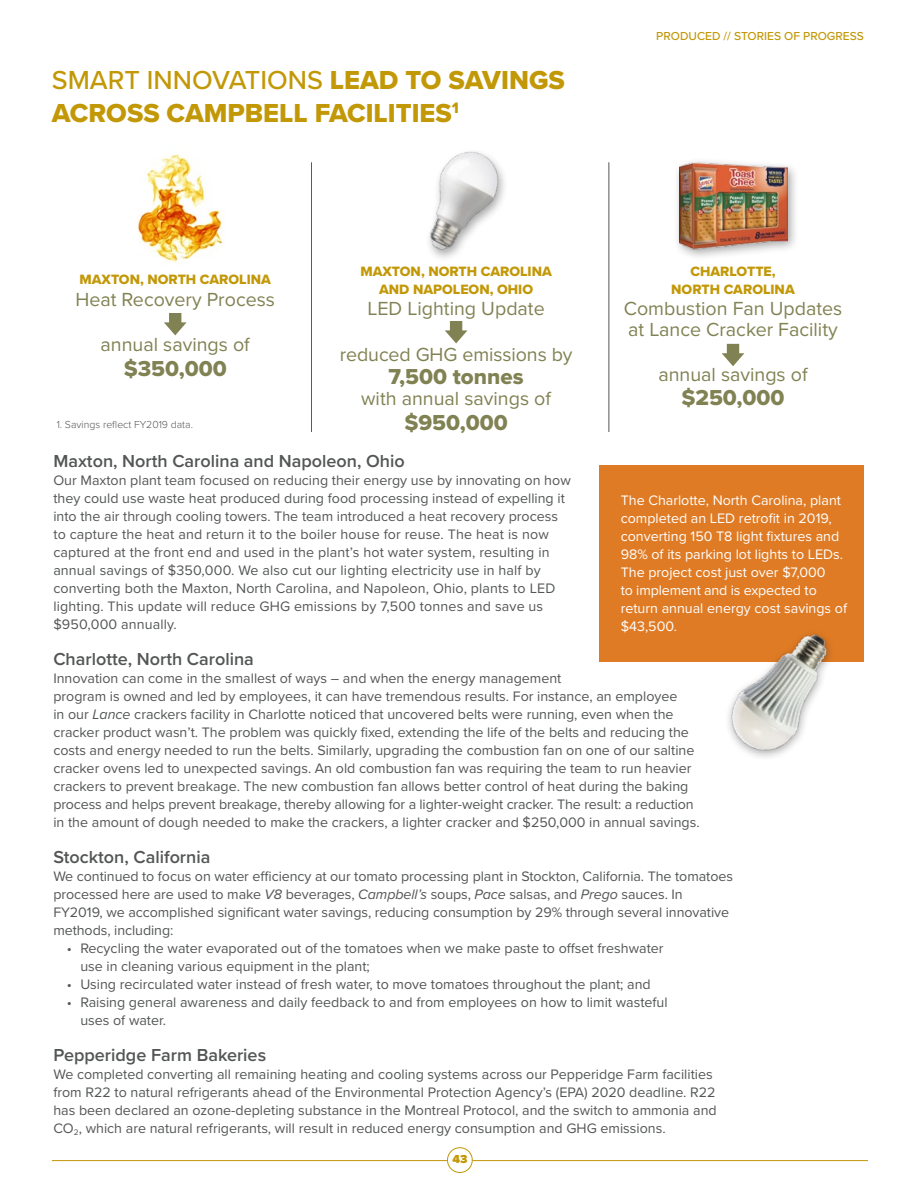
<style>
.page{position:relative;width:918px;height:1188px;background:#fff}
.page>*{position:absolute;margin:0;border:0;box-sizing:border-box;transform-origin:0 0}
.t1{font:27px/32.4px "Proxima Nova Extrabld";color:#c29807}
.Body_Copy{font:22.5px "Proxima Nova Extrabld";color:#818253}
.Body_Copy-2{font:19.65px/21.1px "Proxima Nova";color:#818253}
.Body_Copy-3{font:600 18px "Proxima Nova";color:#545555}
.Body_Copy-4{font:14.25px/18px "Proxima Nova";color:#545555}
.Body_Copy-5{font:14.25px/18px "Proxima Nova";color:#fff}
.Body_Copy-6{font:14.1px/17.7px "Proxima Nova Extrabld";color:#c29807;text-align:center}
.t2{font:500 12px "Proxima Nova";color:#c29807}
.t3{font:900 12px "Proxima Nova";color:#c29807}
.t4{font:300 10.5px "Proxima Nova";color:#545555}
.s1{font-family:"Proxima Nova";font-weight:500}
.s2{font-style:italic}
</style>
<div class="page">
<hr style="left:52px;top:1160px;width:395px;height:1px;background:#c29807">
<hr style="left:473px;top:1160px;width:395px;height:1px;background:#c29807">
<div style="left:447px;top:1147px;width:26px;height:26px;border:1px solid #c29807;border-radius:50%"></div>
<div style="left:599px;top:466px;width:265px;height:196px;background:#e07b25"></div>
<svg style="left:164px;top:313px;width:23px;height:22px"></svg>
<svg style="left:445px;top:321px;width:22px;height:22px"></svg>
<svg style="left:722px;top:344px;width:22px;height:22px"></svg>
<div style="left:673px;top:157px;width:126px;height:104px;background:#231f20;opacity:.4"></div>
<img style="left:680px;top:157px;width:108px;height:93px">
<img style="left:429px;top:151px;width:76px;height:107px">
<hr style="left:311px;top:162px;width:1px;height:270px;background:#545555">
<hr style="left:609px;top:162px;width:1px;height:270px;background:#545555">
<img style="left:138px;top:154px;width:85px;height:109px">
<img style="left:728px;top:633px;width:103px;height:125px">
<p class="t1" style="left:52px;top:65px;width:515px"><span class="s1">SMART INNOVATIONS</span> LEAD TO SAVINGS<br>ACROSS CAMPBELL FACILITIES<sup>1</sup></p>
<p class="t2" style="left:656px;top:29px;width:209px">PRODUCED // STORIES OF PROGRESS</p>
<p class="Body_Copy-6" style="left:79px;top:272px;width:193px">MAXTON, NORTH CAROLINA</p>
<p class="Body_Copy-2" style="left:75px;top:289px;width:201px">Heat Recovery Process</p>
<p class="Body_Copy-2" style="left:101px;top:334px;width:151px">annual savings of</p>
<p class="Body_Copy" style="left:124px;top:355px;width:105px">$350,000</p>
<p class="t4" style="left:57px;top:418px;width:138px">1. Savings reflect FY2019 data.</p>
<p class="Body_Copy-6" style="left:360px;top:263px;width:193px">MAXTON, NORTH CAROLINA<br>AND NAPOLEON, OHIO</p>
<p class="Body_Copy-2" style="left:367px;top:298px;width:179px">LED Lighting Update</p>
<p class="Body_Copy-2" style="left:340px;top:345px;width:234px">reduced GHG emissions by</p>
<p class="Body_Copy" style="left:389px;top:363px;width:136px">7,500 tonnes</p>
<p class="Body_Copy-2" style="left:361px;top:388px;width:191px">with annual savings of</p>
<p class="Body_Copy" style="left:404px;top:409px;width:105px">$950,000</p>
<p class="Body_Copy-6" style="left:671px;top:263px;width:125px">CHARLOTTE,<br>NORTH CAROLINA</p>
<p class="Body_Copy-2" style="left:624px;top:298px;width:220px">Combustion Fan Updates at Lance Cracker Facility</p>
<p class="Body_Copy-2" style="left:658px;top:364px;width:151px">annual savings of</p>
<p class="Body_Copy" style="left:681px;top:384px;width:105px">$250,000</p>
<p class="Body_Copy-3" style="left:53px;top:450px;width:353px">Maxton, North Carolina and Napoleon, Ohio</p>
<p class="Body_Copy-4" style="left:53px;top:472px;width:519px">Our Maxton plant team focused on reducing their energy use by innovating on how they could use waste heat produced during food processing instead of expelling it into the air through cooling towers. The team introduced a heat recovery process to capture the heat and return it to the boiler house for reuse. The heat is now captured at the front end and used in the plant’s hot water system, resulting in annual savings of $350,000. We also cut our lighting electricity use in half by converting both the Maxton, North Carolina, and Napoleon, Ohio, plants to LED lighting. This update will reduce GHG emissions by 7,500 tonnes and save us $950,000 annually.</p>
<p class="Body_Copy-3" style="left:53px;top:648px;width:202px">Charlotte, North Carolina</p>
<p class="Body_Copy-4" style="left:53px;top:670px;width:648px">Innovation can come in the smallest of ways – and when the energy management<br>program is owned and led by employees, it can have tremendous results. For instance, an employee<br>in our <span class="s2">Lance</span> crackers facility in Charlotte noticed that uncovered belts were running, even when the cracker product wasn’t. The problem was quickly fixed, extending the life of the belts and reducing the costs and energy needed to run the belts. Similarly, upgrading the combustion fan on one of our saltine cracker ovens led to unexpected savings. An old combustion fan was requiring the team to run heavier crackers to prevent breakage. The new combustion fan allows better control of heat during the baking process and helps prevent breakage, thereby allowing for a lighter-weight cracker. The result: a reduction in the amount of dough needed to make the crackers, a lighter cracker and $250,000 in annual savings.</p>
<p class="Body_Copy-3" style="left:53px;top:846px;width:159px">Stockton, California</p>
<p class="Body_Copy-4" style="left:53px;top:868px;width:681px">We continued to focus on water efficiency at our tomato processing plant in Stockton, California. The tomatoes processed here are used to make <span class="s2">V8</span> beverages, <span class="s2">Campbell’s</span> soups, <span class="s2">Pace</span> salsas, and <span class="s2">Prego</span> sauces. In FY2019, we accomplished significant water savings, reducing consumption by 29% through several innovative methods, including:</p>
<p class="Body_Copy-4" style="left:80px;top:940px;width:585px;text-indent:-14px">• Recycling the water evaporated out of the tomatoes when we make paste to offset freshwater use in cleaning various equipment in the plant;</p>
<p class="Body_Copy-4" style="left:67px;top:976px;width:585px">• Using recirculated water instead of fresh water, to move tomatoes throughout the plant; and</p>
<p class="Body_Copy-4" style="left:80px;top:994px;width:589px;text-indent:-14px">• Raising general awareness and daily feedback to and from employees on how to limit wasteful uses of water.</p>
<p class="Body_Copy-3" style="left:53px;top:1044px;width:214px">Pepperidge Farm Bakeries</p>
<p class="Body_Copy-4" style="left:53px;top:1066px;width:665px">We completed converting all remaining heating and cooling systems across our Pepperidge Farm facilities from R22 to natural refrigerants ahead of the Environmental Protection Agency’s (EPA) 2020 deadline. R22 has been declared an ozone-depleting substance in the Montreal Protocol, and the switch to ammonia and CO<sub>2</sub>, which are natural refrigerants, will result in reduced energy consumption and GHG emissions.</p>
<p class="Body_Copy-5" style="left:621px;top:492px;width:228px">The Charlotte, North Carolina, plant completed an LED retrofit in 2019, converting 150 T8 light fixtures and<br>98% of its parking lot lights to LEDs.<br>The project cost just over $7,000<br>to implement and is expected to return annual energy cost savings of $43,500.</p>
<p class="t3" style="left:452px;top:1152px;width:17px">43</p>
</div>
